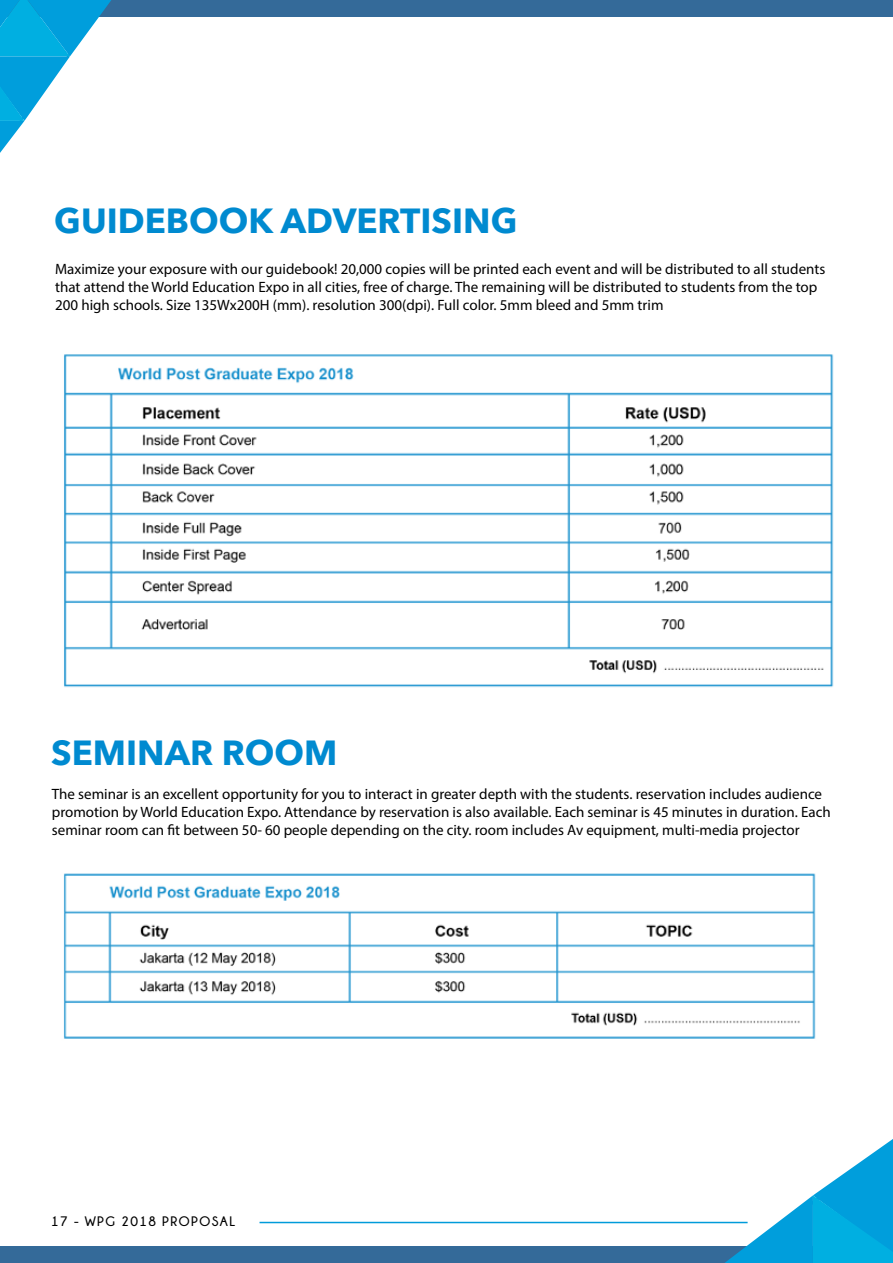
<style>
.page{position:relative;width:893px;height:1263px;background:#fff}
.page>*{position:absolute;margin:0;border:0;box-sizing:border-box;transform-origin:0 0}
.t1{font:700 34.8px "Avenir Next";color:#008ad0}
.t2{font:15px/18px "Myriad Pro";color:#000}
.t3{font:700 13.65px "Champagne&Limousines";letter-spacing:.1em;color:#000}
</style>
<div class="page">
<div style="left:1px;top:0;width:892px;height:17px;background:#346a99"></div>
<div style="left:1px;top:1246px;width:892px;height:17px;background:#346a99"></div>
<svg style="left:721px;top:1139px;width:172px;height:124px"></svg>
<svg style="left:0;top:0;width:111px;height:153px"></svg>
<hr style="left:260px;top:1222px;width:488px;height:1px;background:#009bda">
<img style="left:64px;top:354px;width:770px;height:334px">
<img style="left:63px;top:873px;width:753px;height:166px">
<h1 class="t1" style="left:54px;top:190px;width:465px">GUIDEBOOK ADVERTISING</h1>
<p class="t2" style="left:55px;top:260px;width:772px">Maximize your exposure with our guidebook! 20,000 copies will be printed each event and will be distributed to all students that attend the World Education Expo in all cities, free of charge. The remaining will be distributed to students from the top<br>200 high schools. Size 135Wx200H (mm). resolution 300(dpi). Full color. 5mm bleed and 5mm trim</p>
<h1 class="t1" style="left:51px;top:723px;width:288px">SEMINAR ROOM</h1>
<p class="t2" style="left:52px;top:784px;width:780px">The seminar is an excellent opportunity for you to interact in greater depth with the students. reservation includes audience promotion by World Education Expo. Attendance by reservation is also available. Each seminar is 45 minutes in duration. Each seminar room can fit between 50- 60 people depending on the city. room includes Av equipment, multi-media projector</p>
<p class="t3" style="left:51px;top:1214px;width:185px">17 - WPG 2018 PROPOSAL</p>
</div>
